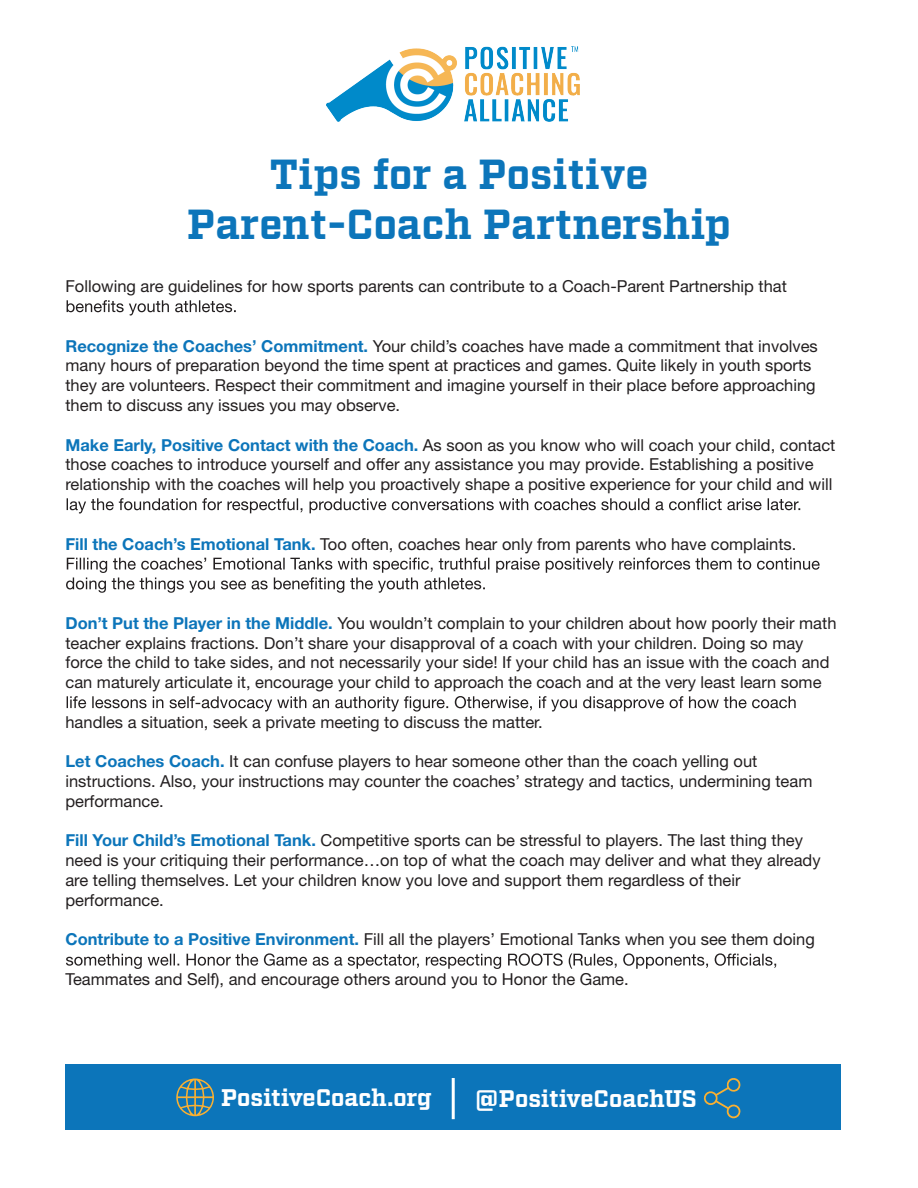
<style>
.page{position:relative;width:918px;height:1188px;background:#fff}
.page>*{position:absolute;margin:0;border:0;box-sizing:border-box;transform-origin:0 0}
.t1{font:700 42px/50.4px "Factoria";color:#0c75ba;text-align:center}
.t2{font:700 24px "Factoria";letter-spacing:-.005em;color:#fff}
.t3{font:16.5px/19.8px "Helvetica Neue LT Std";color:#231f20}
.s1{font-weight:700;color:#0c75ba}
</style>
<div class="page">
<img style="left:327px;top:46px;width:253px;height:76px">
<svg style="left:67px;top:300px;width:169px;height:15px"></svg>
<svg style="left:67px;top:498px;width:733px;height:15px"></svg>
<svg style="left:66px;top:558px;width:754px;height:35px"></svg>
<svg style="left:67px;top:696px;width:729px;height:16px"></svg>
<svg style="left:66px;top:953px;width:710px;height:16px"></svg>
<div style="left:65px;top:1065px;width:776px;height:65px;background:#0c75ba"></div>
<svg style="left:703px;top:1078px;width:38px;height:40px"></svg>
<svg style="left:176px;top:1078px;width:38px;height:38px"></svg>
<hr style="left:452px;top:1078px;width:3px;height:41px;background:#fff">
<h1 class="t1" style="left:187px;top:151px;width:545px">Tips for a Positive<br>Parent-Coach Partnership</h1>
<p class="t3" style="left:65px;top:276px;width:723px">Following are guidelines for how sports parents can contribute to a Coach-Parent Partnership that</p>
<p class="t3" style="left:65px;top:336px;width:754px"><span class="s1">Recognize the Coaches’ Commitment.</span> Your child’s coaches have made a commitment that involves many hours of preparation beyond the time spent at practices and games. Quite likely in youth sports they are volunteers. Respect their commitment and imagine yourself in their place before approaching them to discuss any issues you may observe.</p>
<p class="t3" style="left:65px;top:435px;width:772px"><span class="s1">Make Early, Positive Contact with the Coach.</span> As soon as you know who will coach your child, contact those coaches to introduce yourself and offer any assistance you may provide. Establishing a positive relationship with the coaches will help you proactively shape a positive experience for your child and will</p>
<p class="t3" style="left:65px;top:534px;width:732px"><span class="s1">Fill the Coach’s Emotional Tank.</span> Too often, coaches hear only from parents who have complaints.</p>
<p class="t3" style="left:65px;top:613px;width:773px"><span class="s1">Don’t Put the Player in the Middle.</span> You wouldn’t complain to your children about how poorly their math teacher explains fractions. Don’t share your disapproval of a coach with your children. Doing so may force the child to take sides, and not necessarily your side! If your child has an issue with the coach and can maturely articulate it, encourage your child to approach the coach and at the very least learn some</p>
<p class="t3" style="left:65px;top:712px;width:479px">handles a situation, seek a private meeting to discuss the matter.</p>
<p class="t3" style="left:65px;top:751px;width:748px"><span class="s1">Let Coaches Coach.</span> It can confuse players to hear someone other than the coach yelling out instructions. Also, your instructions may counter the coaches’ strategy and tactics, undermining team performance.</p>
<p class="t3" style="left:65px;top:830px;width:757px"><span class="s1">Fill Your Child’s Emotional Tank.</span> Competitive sports can be stressful to players. The last thing they need is your critiquing their performance…on top of what the coach may deliver and what they already are telling themselves. Let your children know you love and support them regardless of their performance.</p>
<p class="t3" style="left:65px;top:929px;width:751px"><span class="s1">Contribute to a Positive Environment.</span> Fill all the players’ Emotional Tanks when you see them doing</p>
<p class="t3" style="left:65px;top:969px;width:565px">Teammates and Self), and encourage others around you to Honor the Game.</p>
<h2 class="t2" style="left:221px;top:1083px;width:212px">PositiveCoach.org</h2>
<h2 class="t2" style="left:475px;top:1084px;width:223px">@PositiveCoachUS</h2>
</div>
